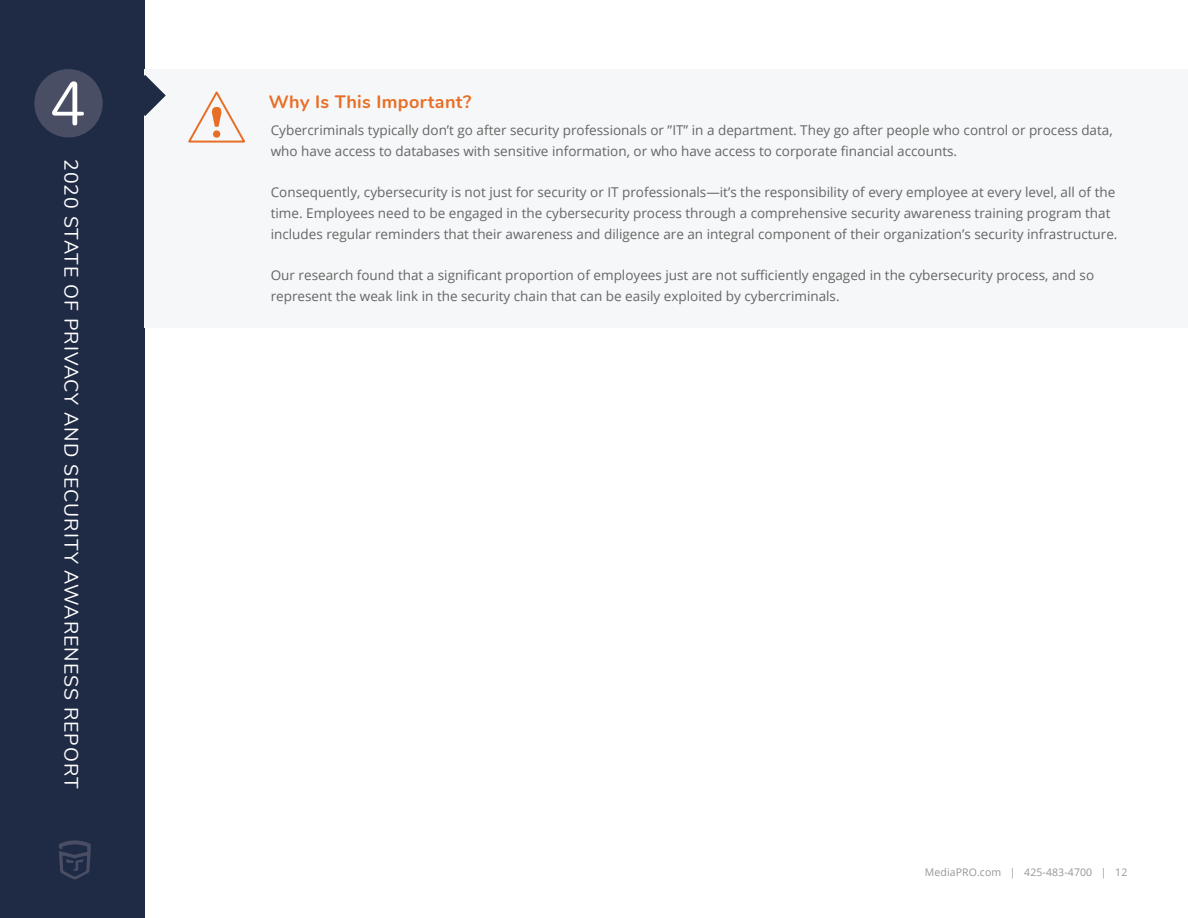
<style>
.page{position:relative;width:1188px;height:918px;background:#fff}
.page>*{position:absolute;margin:0;border:0;box-sizing:border-box;transform-origin:0 0}
.t1{font:19.5px "Nunito";letter-spacing:.05em;color:#fff}
.t2{font:700 18px "Nunito";letter-spacing:.02em;color:#e86e25}
.t3{font:13.5px/21px "Open Sans";color:#656565}
.t4{font:10.5px "Open Sans";letter-spacing:.01em;color:#999494}
</style>
<div class="page">
<div style="left:0;top:0;width:145px;height:918px;background:#1f2a44"></div>
<svg style="left:59px;top:840px;width:32px;height:39px"></svg>
<div style="left:145px;top:69px;width:1043px;height:259px;background:#f5f7f8"></div>
<svg style="left:188px;top:91px;width:57px;height:52px"></svg>
<div style="left:34px;top:69px;width:69px;height:68px;background:#494e64;border-radius:50%"></div>
<svg style="left:52px;top:81px;width:32px;height:44px"></svg>
<svg style="left:144px;top:75px;width:22px;height:41px"></svg>
<h1 class="t1" style="left:86px;top:159px;width:631px;rotate:90deg">2020 STATE OF PRIVACY AND SECURITY AWARENESS REPORT</h1>
<h2 class="t2" style="left:269px;top:89px;width:204px">Why Is This Important?</h2>
<p class="t3" style="left:271px;top:119px;width:843px">Cybercriminals typically don’t go after security professionals or ”IT” in a department. They go after people who control or process data, who have access to databases with sensitive information, or who have access to corporate financial accounts.</p>
<p class="t3" style="left:271px;top:181px;width:848px">Consequently, cybersecurity is not just for security or IT professionals—it’s the responsibility of every employee at every level, all of the time. Employees need to be engaged in the cybersecurity process through a comprehensive security awareness training program that includes regular reminders that their awareness and diligence are an integral component of their organization’s security infrastructure.</p>
<p class="t3" style="left:271px;top:264px;width:825px">Our research found that a significant proportion of employees just are not sufficiently engaged in the cybersecurity process, and so represent the weak link in the security chain that can be easily exploited by cybercriminals.</p>
<p class="t4" style="left:925px;top:865px;width:204px">MediaPRO.com | 425-483-4700 | 12</p>
</div>
